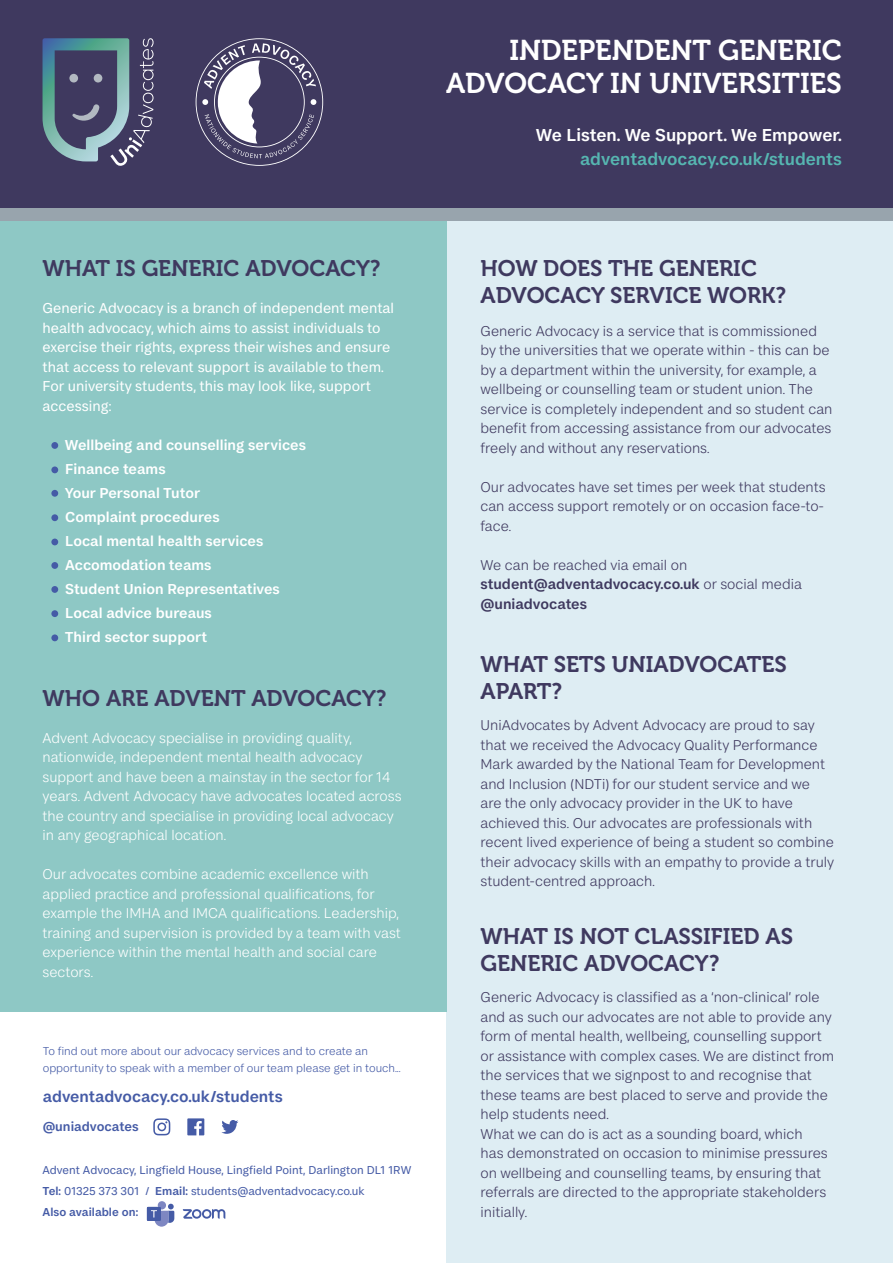
<style>
.page{position:relative;width:893px;height:1263px;background:#fff}
.page>*{position:absolute;margin:0;border:0;box-sizing:border-box;transform-origin:0 0}
.t1{font:28.5px/33px "Museo 700";color:#fff;text-align:right}
.t2{font:22.5px/27px "Museo 700";color:#3f395f}
.t3{font:500 18px "FS Koopman";color:#fff}
.t4{font:500 18px "FS Koopman";color:#56b6b1}
.t5{font:500 16.5px "FS Koopman";color:#455ba6}
.t6{font:300 15px/19.5px "FS Koopman";color:#3f395f}
.t7{font:300 15px/19.5px "FS Koopman";color:#fff}
.t8{font:15px/19.5px "FS Koopman";color:#fff}
.t9{font:500 15px/24px "FS Koopman";color:#fff}
.t10{font:500 15px/19.5px "FS Koopman";color:#3f395f}
.t11{font:500 13.5px "FS Koopman";color:#455ba6}
.t12{font:12px/21px "FS Koopman";color:#455ba6}
.t13{font:300 12px/16.5px "FS Koopman";color:#455ba6}
.s1{font-weight:500}
.s2{font-weight:300}
</style>
<div class="page">
<div style="left:446px;top:208px;width:447px;height:1055px;background:#deedf3"></div>
<div style="left:0;top:208px;width:446px;height:804px;background:#8ec8c5"></div>
<div style="left:0;top:0;width:893px;height:208px;background:#3f395f"></div>
<svg style="left:196px;top:38px;width:127px;height:128px"></svg>
<svg style="left:43px;top:38px;width:111px;height:128px"></svg>
<div style="left:51px;top:442px;width:7px;height:7px;background:#455ba6;border-radius:50%"></div>
<div style="left:51px;top:466px;width:7px;height:7px;background:#455ba6;border-radius:50%"></div>
<div style="left:51px;top:490px;width:7px;height:7px;background:#455ba6;border-radius:50%"></div>
<svg style="left:221px;top:1120px;width:17px;height:14px"></svg>
<svg style="left:187px;top:1118px;width:17px;height:17px"></svg>
<svg style="left:153px;top:1118px;width:17px;height:17px"></svg>
<svg style="left:147px;top:1201px;width:27px;height:26px"></svg>
<svg style="left:183px;top:1209px;width:42px;height:10px"></svg>
<div style="left:51px;top:514px;width:7px;height:7px;background:#455ba6;border-radius:50%"></div>
<div style="left:51px;top:539px;width:7px;height:6px;background:#455ba6;border-radius:50%"></div>
<div style="left:51px;top:562px;width:7px;height:7px;background:#455ba6;border-radius:50%"></div>
<div style="left:51px;top:586px;width:7px;height:7px;background:#455ba6;border-radius:50%"></div>
<div style="left:51px;top:610px;width:7px;height:7px;background:#455ba6;border-radius:50%"></div>
<div style="left:51px;top:634px;width:7px;height:7px;background:#455ba6;border-radius:50%"></div>
<div style="left:0;top:208px;width:893px;height:13px;background:#98a4ad"></div>
<h1 class="t1" style="left:446px;top:34px;width:397px">INDEPENDENT GENERIC<br>ADVOCACY IN UNIVERSITIES</h1>
<p class="t3" style="left:536px;top:124px;width:308px">We Listen. We Support. We Empower.</p>
<p class="t4" style="left:580px;top:148px;width:263px">adventadvocacy.co.uk/students</p>
<h2 class="t2" style="left:43px;top:255px;width:340px">WHAT IS GENERIC ADVOCACY?</h2>
<p class="t8" style="left:43px;top:298px;width:353px">Generic Advocacy is a branch of independent mental health advocacy, which aims to assist individuals to exercise their rights, express their wishes and ensure that access to relevant support is available to them.<br>For university students, this may look like, support accessing:</p>
<p class="t9" style="left:65px;top:432px;width:243px">Wellbeing and counselling services<br>Finance teams<br>Your Personal Tutor<br>Complaint procedures<br>Local mental health services<br>Accomodation teams<br>Student Union Representatives<br>Local advice bureaus<br>Third sector support</p>
<h2 class="t2" style="left:43px;top:685px;width:346px">WHO ARE ADVENT ADVOCACY?</h2>
<p class="t7" style="left:43px;top:728px;width:361px">Advent Advocacy specialise in providing quality, nationwide, independent mental health advocacy support and have been a mainstay in the sector for 14 years. Advent Advocacy have advocates located across the country and specialise in providing local advocacy in any geographical location.</p>
<p class="t7" style="left:43px;top:864px;width:360px">Our advocates combine academic excellence with applied practice and professional qualifications, for example the IMHA and IMCA qualifications. Leadership, training and supervision is provided by a team with vast experience within the mental health and social care sectors.</p>
<p class="t13" style="left:43px;top:1043px;width:359px">To find out more about our advocacy services and to create an opportunity to speak with a member of our team please get in touch...</p>
<p class="t5" style="left:43px;top:1087px;width:241px">adventadvocacy.co.uk/students</p>
<p class="t11" style="left:43px;top:1119px;width:97px">@uniadvocates</p>
<p class="t12" style="left:43px;top:1159px;width:370px">Advent Advocacy, Lingfield House, Lingfield Point, Darlington DL1 1RW<br><span class="s1">Tel:</span> 01325 373 301 / <span class="s1">Email:</span> students@adventadvocacy.co.uk<br><span class="s1">Also available on:</span></p>
<h2 class="t2" style="left:480px;top:255px;width:307px">HOW DOES THE GENERIC<br>ADVOCACY SERVICE WORK?</h2>
<p class="t6" style="left:480px;top:321px;width:353px">Generic Advocacy is a service that is commissioned by the universities that we operate within - this can be by a department within the university, for example, a wellbeing or counselling team or student union. The service is completely independent and so student can benefit from accessing assistance from our advocates freely and without any reservations.</p>
<p class="t6" style="left:480px;top:477px;width:347px">Our advocates have set times per week that students can access support remotely or on occasion face-to&shy;face.</p>
<p class="t10" style="left:480px;top:555px;width:323px"><span class="s2">We can be reached via email on </span>student@adventadvocacy.co.uk <span class="s2">or social media </span>@uniadvocates</p>
<h2 class="t2" style="left:480px;top:651px;width:308px">WHAT SETS UNIADVOCATES<br>APART?</h2>
<p class="t6" style="left:480px;top:715px;width:355px">UniAdvocates by Advent Advocacy are proud to say that we received the Advocacy Quality Performance Mark awarded by the National Team for Development and Inclusion (NDTi) for our student service and we are the only advocacy provider in the UK to have achieved this. Our advocates are professionals with recent lived experience of being a student so combine their advocacy skills with an empathy to provide a truly student-centred approach.</p>
<h2 class="t2" style="left:480px;top:923px;width:314px">WHAT IS NOT CLASSIFIED AS<br>GENERIC ADVOCACY?</h2>
<p class="t6" style="left:480px;top:987px;width:355px">Generic Advocacy is classified as a ‘non-clinical’ role and as such our advocates are not able to provide any form of mental health, wellbeing, counselling support or assistance with complex cases. We are distinct from the services that we signpost to and recognise that these teams are best placed to serve and provide the help students need.<br>What we can do is act as a sounding board, which<br>has demonstrated on occasion to minimise pressures on wellbeing and counselling teams, by ensuring that referrals are directed to the appropriate stakeholders initially.</p>
</div>
